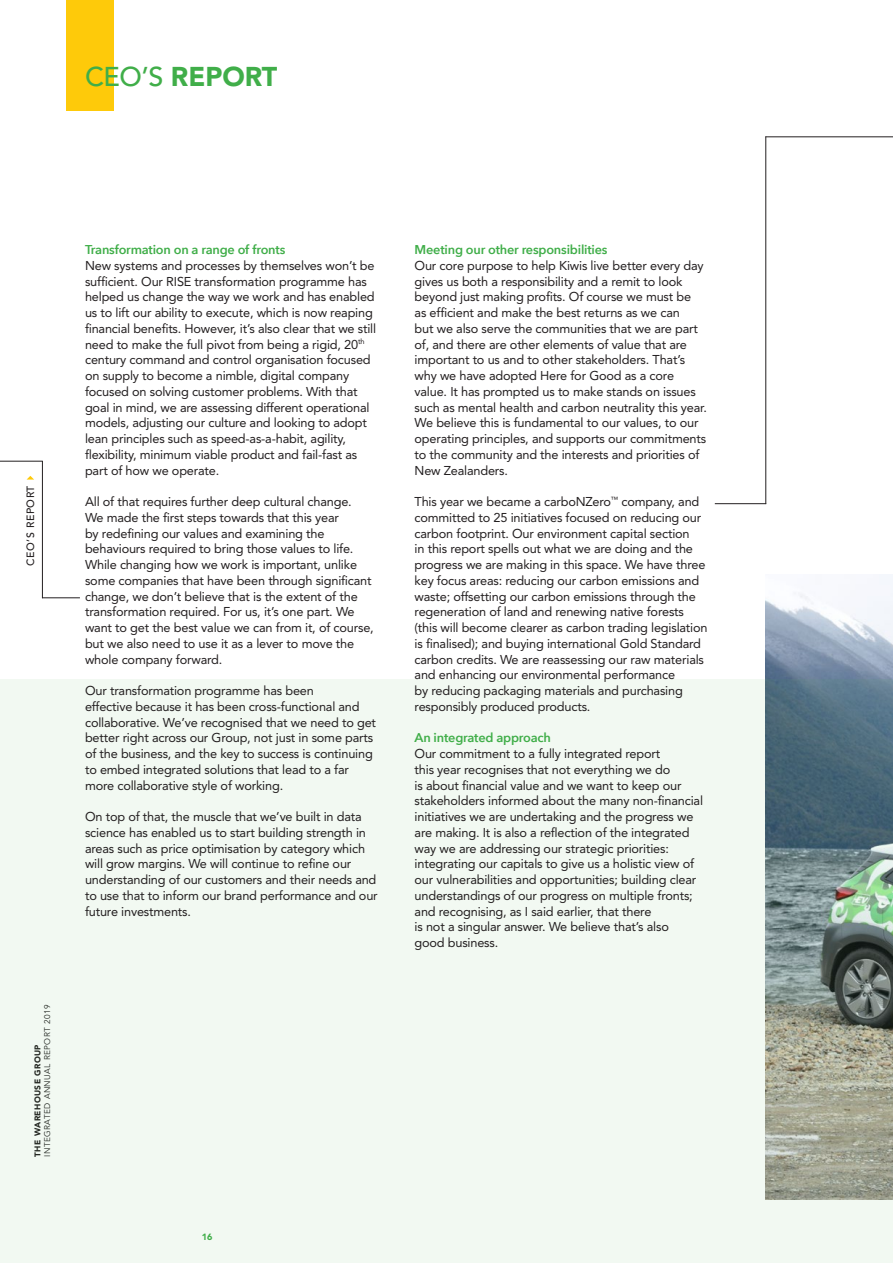
<style>
.page{position:relative;width:893px;height:1263px;background:#fff}
.page>*{position:absolute;margin:0;border:0;box-sizing:border-box;transform-origin:0 0}
.t1{font:900 27px "Avenir";color:#40ae49}
.t2{font:12.75px/15.8px "Avenir";letter-spacing:-.015em;color:#231f20}
.t3{font:600 12.75px "Avenir Next LT Pro";letter-spacing:-.015em;color:#40ae49}
.t4{font:500 10.5px "Avenir";letter-spacing:.05em;color:#231f20}
.t5{font:900 9px "Avenir";color:#40ae49}
.t6{font:8.25px "Avenir";letter-spacing:.05em;color:#231f20}
.t7{font:900 8.25px "Avenir";letter-spacing:.05em;color:#231f20}
.s1{font-weight:500}
</style>
<div class="page">
<img style="left:765px;top:575px;width:128px;height:105px">
<svg style="left:0;top:680px;width:893px;height:583px;fill:#f2f9f2"></svg>
<div style="left:66px;top:0;width:48px;height:111px;background:#feca0a"></div>
<hr style="left:765px;top:136px;width:128px;height:1px;background:#231f20">
<hr style="left:715px;top:503px;width:51px;height:1px;background:#231f20">
<hr style="left:765px;top:136px;width:1px;height:368px;background:#231f20">
<hr style="left:42px;top:461px;width:1px;height:137px;background:#231f20">
<svg style="left:27px;top:476px;width:7px;height:4px"></svg>
<hr style="left:0;top:461px;width:43px;height:1px;background:#231f20">
<hr style="left:42px;top:597px;width:38px;height:1px;background:#231f20">
<p class="t1" style="left:85px;top:60px;width:194px"><span class="s1">CEO’S</span> REPORT</p>
<p class="t4" style="left:24px;top:566px;width:82px;rotate:-90deg">CEO’S REPORT</p>
<p class="t3" style="left:85px;top:242px;width:202px">Transformation on a range of fronts</p>
<p class="t2" style="left:85px;top:258px;width:293px">New systems and processes by themselves won’t be sufficient. Our RISE transformation programme has helped us change the way we work and has enabled us to lift our ability to execute, which is now reaping financial benefits. However, it’s also clear that we still need to make the full pivot from being a rigid, 20<sup>th </sup>century command and control organisation focused on supply to become a nimble, digital company focused on solving customer problems. With that goal in mind, we are assessing different operational models, adjusting our culture and looking to adopt lean principles such as speed-as-a-habit, agility, flexibility, minimum viable product and fail-fast as part of how we operate.</p>
<p class="t2" style="left:85px;top:494px;width:290px">All of that requires further deep cultural change.<br>We made the first steps towards that this year<br>by redefining our values and examining the behaviours required to bring those values to life.<br>While changing how we work is important, unlike some companies that have been through significant change, we don’t believe that is the extent of the transformation required. For us, it’s one part. We want to get the best value we can from it, of course, but we also need to use it as a lever to move the whole company forward.</p>
<p class="t2" style="left:85px;top:683px;width:293px">Our transformation programme has been<br>effective because it has been cross-functional and collaborative. We’ve recognised that we need to get better right across our Group, not just in some parts of the business, and the key to success is continuing to embed integrated solutions that lead to a far more collaborative style of working.</p>
<p class="t2" style="left:85px;top:809px;width:294px">On top of that, the muscle that we’ve built in data science has enabled us to start building strength in areas such as price optimisation by category which will grow margins. We will continue to refine our understanding of our customers and their needs and to use that to inform our brand performance and our future investments.</p>
<p class="t6" style="left:43px;top:1157px;width:154px;rotate:-90deg">INTEGRATED ANNUAL REPORT 2019</p>
<p class="t7" style="left:33px;top:1157px;width:114px;rotate:-90deg">THE WAREHOUSE GROUP</p>
<p class="t5" style="left:202px;top:1231px;width:12px">16</p>
<p class="t3" style="left:415px;top:242px;width:195px">Meeting our other responsibilities</p>
<p class="t2" style="left:415px;top:258px;width:294px">Our core purpose to help Kiwis live better every day gives us both a responsibility and a remit to look beyond just making profits. Of course we must be<br>as efficient and make the best returns as we can<br>but we also serve the communities that we are part of, and there are other elements of value that are important to us and to other stakeholders. That’s why we have adopted Here for Good as a core value. It has prompted us to make stands on issues such as mental health and carbon neutrality this year.<br>We believe this is fundamental to our values, to our operating principles, and supports our commitments to the community and the interests and priorities of New Zealanders.</p>
<p class="t2" style="left:415px;top:494px;width:294px">This year we became a carboNZero<sup>™</sup> company, and committed to 25 initiatives focused on reducing our carbon footprint. Our environment capital section<br>in this report spells out what we are doing and the progress we are making in this space. We have three key focus areas: reducing our carbon emissions and waste; offsetting our carbon emissions through the regeneration of land and renewing native forests (this will become clearer as carbon trading legislation is finalised); and buying international Gold Standard carbon credits. We are reassessing our raw materials and enhancing our environmental performance<br>by reducing packaging materials and purchasing responsibly produced products.</p>
<p class="t3" style="left:415px;top:730px;width:138px">An integrated approach</p>
<p class="t2" style="left:415px;top:746px;width:290px">Our commitment to a fully integrated report<br>this year recognises that not everything we do<br>is about financial value and we want to keep our stakeholders informed about the many non-financial initiatives we are undertaking and the progress we are making. It is also a reflection of the integrated way we are addressing our strategic priorities: integrating our capitals to give us a holistic view of our vulnerabilities and opportunities; building clear understandings of our progress on multiple fronts; and recognising, as I said earlier, that there<br>is not a singular answer. We believe that’s also<br>good business.</p>
</div>
